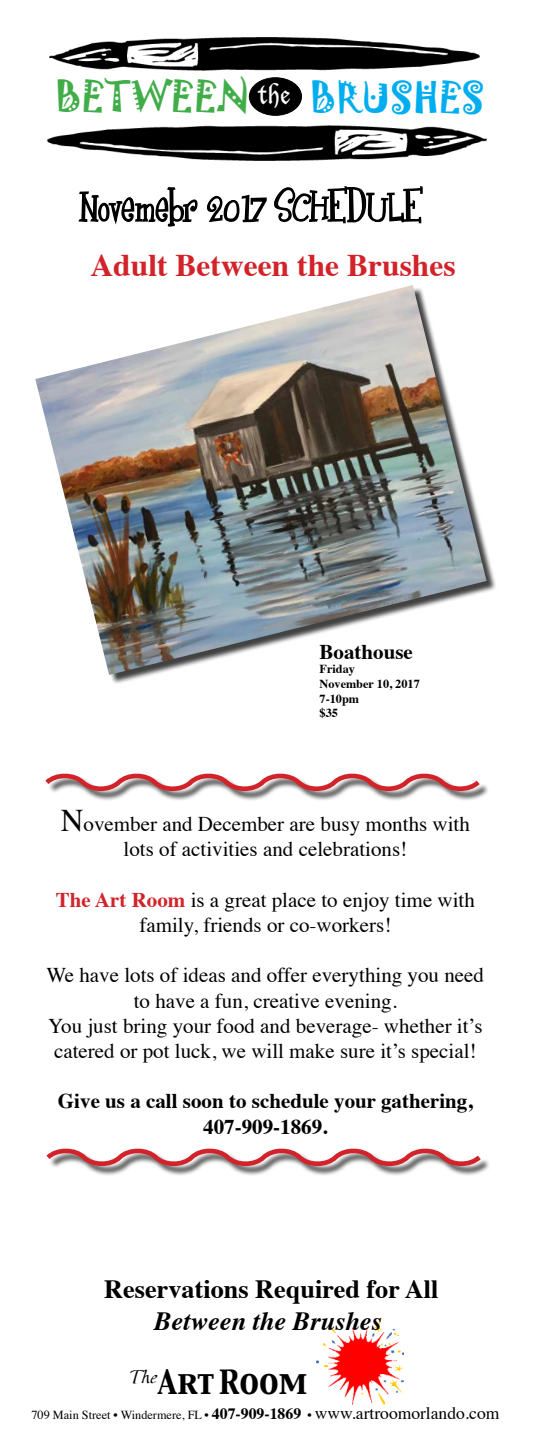
<style>
.page{position:relative;width:536px;height:1449px;background:#fff}
.page>*{position:absolute;margin:0;border:0;box-sizing:border-box;transform-origin:0 0}
.t1{font:47.69px "Jokerman Let Plain";color:#41ad49}
.t2{font:700 31.5px "Times";color:#d2232a}
.t3{font:29.57px "Capitals";color:#000}
.t4{font:700 26.25px "Times";color:#000}
.t5{font:italic 700 26.25px "Times";color:#000}
.t6{font:21px/25.2px "Times";color:#000;text-align:center}
.t7{font:700 21px/25.2px "Times";color:#000;text-align:center}
.t8{font:12.25px "Times";color:#000}
.t9{font:700 12.25px/14.7px "Times";color:#000}
.s1{color:#00aeef}
.s2{font-size:31.5px}
.s3{font-weight:700;color:#d2232a}
.s4{font-weight:700;font-size:15.75px}
.s5{font-size:17.5px}
</style>
<div class="page">
<div style="left:249px;top:78px;width:52px;height:37px;background:#000;border-radius:50%"></div>
<div style="left:249px;top:77px;width:53px;height:39px;border:1px solid #000;border-radius:50%"></div>
<img style="left:50px;top:37px;width:429px;height:34px">
<img style="left:48px;top:126px;width:438px;height:34px">
<svg style="left:78px;top:187px;width:120px;height:40px"></svg>
<svg style="left:206px;top:194px;width:61px;height:29px"></svg>
<svg style="left:274px;top:186px;width:149px;height:38px"></svg>
<img style="left:316px;top:1318px;width:87px;height:87px">
<div style="left:48px;top:1150px;width:443px;height:27px;background:#000;opacity:.75"></div>
<svg style="left:46px;top:1148px;width:439px;height:24px"></svg>
<div style="left:47px;top:775px;width:443px;height:27px;background:#000;opacity:.75"></div>
<svg style="left:45px;top:773px;width:439px;height:24px"></svg>
<img style="left:35px;top:285px;width:451px;height:390px">
<h1 class="t1" style="left:55px;top:69px;width:430px">BETWEEN <sup>the</sup> <span class="s1">BRUSHES</span></h1>
<h2 class="t2" style="left:90px;top:235px;width:366px">Adult Between the Brushes</h2>
<p class="t7" style="left:319px;top:637px;width:95px">Boathouse</p>
<p class="t9" style="left:319px;top:661px;width:102px">Friday<br>November 10, 2017<br>7-10pm<br>$35</p>
<p class="t6" style="left:61px;top:810px;width:410px"><span class="s2">N</span>ovember and December are busy months with lots of activities and celebrations!</p>
<p class="t6" style="left:56px;top:885px;width:420px"><span class="s3">The Art Room</span> is a great place to enjoy time with family, friends or co-workers!</p>
<p class="t6" style="left:47px;top:961px;width:439px">We have lots of ideas and offer everything you need to have a fun, creative evening.<br>You just bring your food and beverage- whether it’s catered or pot luck, we will make sure it’s special!</p>
<p class="t7" style="left:58px;top:1087px;width:416px">Give us a call soon to schedule your gathering,<br>407-909-1869.</p>
<p class="t4" style="left:104px;top:1264px;width:335px">Reservations Required for All</p>
<p class="t5" style="left:154px;top:1296px;width:229px">Between the Brushes</p>
<h3 class="t3" style="left:130px;top:1362px;width:178px"><sup>The</sup>Art Room</h3>
<p class="t8" style="left:32px;top:1404px;width:469px">709 Main Street • Windermere, FL • <span class="s4">407-909-1869</span> • <span class="s5">www.artroomorlando.com</span></p>
</div>
